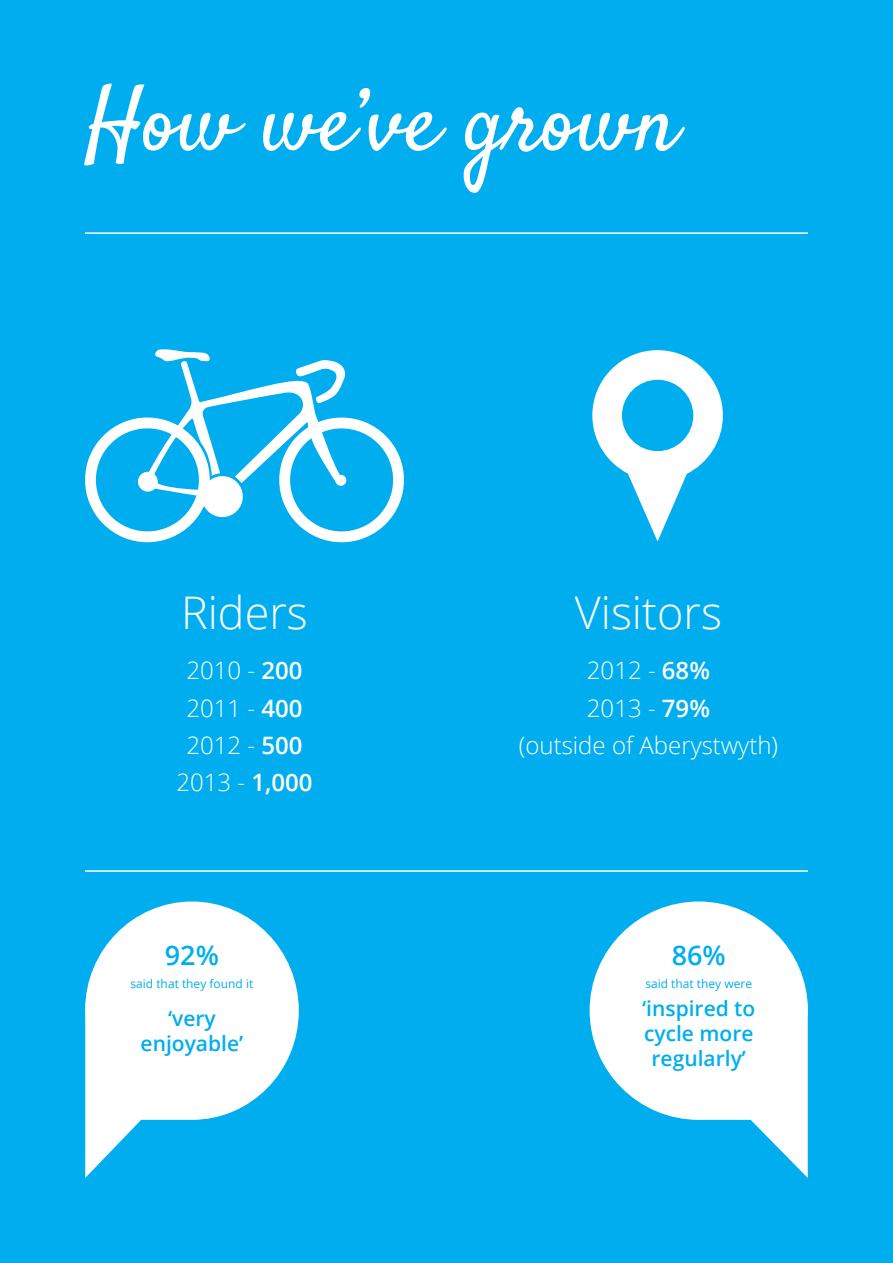
<style>
.page{position:relative;width:893px;height:1263px;background:#00aeef}
.page>*{position:absolute;margin:0;border:0;box-sizing:border-box;transform-origin:0 0}
.t1{font:90px "Satisfy";color:#fff}
.t2{font:300 45px "Open Sans";color:#fff}
.t3{font:600 27px "Open Sans";color:#00aeef}
.t4{font:300 24px "Open Sans";color:#fff}
.t5{font:600 21px/25.2px "Open Sans";color:#00aeef;text-align:center}
.t6{font:12px "Open Sans";color:#00aeef}
.s1{font-weight:600}
</style>
<div class="page">
<hr style="left:85px;top:232px;width:723px;height:2px;background:#fff">
<hr style="left:85px;top:870px;width:723px;height:2px;background:#fff">
<svg style="left:85px;top:349px;width:319px;height:193px"></svg>
<svg style="left:592px;top:350px;width:131px;height:191px"></svg>
<div style="left:622px;top:380px;width:71px;height:71px;background:#00aeef;border-radius:50%"></div>
<svg style="left:85px;top:901px;width:214px;height:277px;fill:#fff"></svg>
<svg style="left:590px;top:901px;width:218px;height:277px;fill:#fff"></svg>
<p class="t1" style="left:85px;top:65px;width:595px">How we’ve grown</p>
<p class="t2" style="left:181px;top:582px;width:128px">Riders</p>
<p class="t4" style="left:186px;top:654px;width:118px">2010 - <span class="s1">200</span></p>
<p class="t4" style="left:186px;top:692px;width:118px">2011 - <span class="s1">400</span></p>
<p class="t4" style="left:186px;top:729px;width:118px">2012 - <span class="s1">500</span></p>
<p class="t4" style="left:176px;top:766px;width:138px">2013 - <span class="s1">1,000</span></p>
<p class="t3" style="left:165px;top:936px;width:56px">92%</p>
<p class="t6" style="left:130px;top:975px;width:124px">said that they found it</p>
<p class="t5" style="left:141px;top:1005px;width:104px">‘very enjoyable’</p>
<p class="t2" style="left:575px;top:582px;width:149px">Visitors</p>
<p class="t4" style="left:587px;top:654px;width:125px">2012 - <span class="s1">68%</span></p>
<p class="t4" style="left:587px;top:692px;width:125px">2013 - <span class="s1">79%</span></p>
<p class="t4" style="left:519px;top:729px;width:261px">(outside of Aberystwyth)</p>
<p class="t3" style="left:672px;top:936px;width:56px">86%</p>
<p class="t6" style="left:645px;top:975px;width:108px">said that they were</p>
<p class="t5" style="left:642px;top:995px;width:115px">‘inspired to cycle more regularly’</p>
</div>
